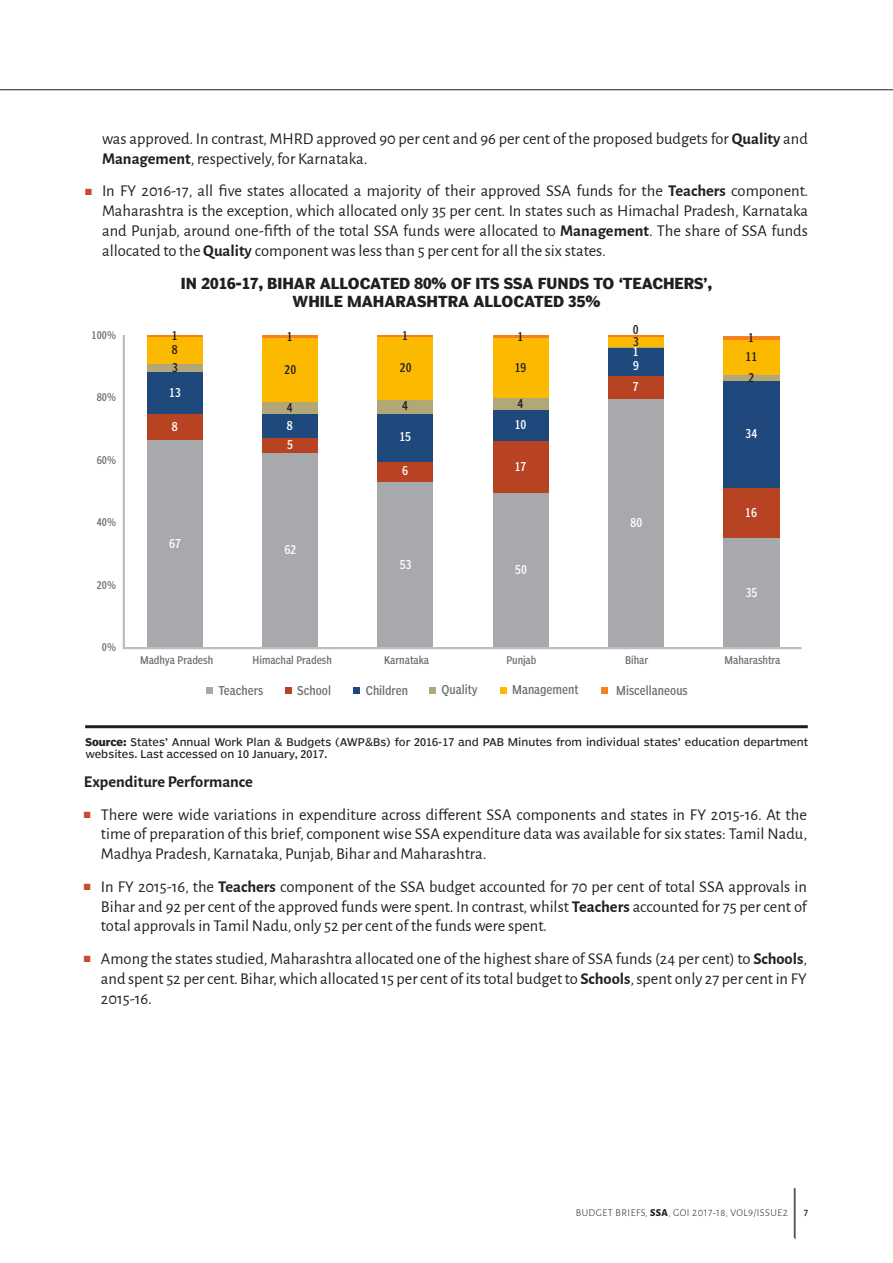
<style>
.page{position:relative;width:893px;height:1263px;background:#fff}
.page>*{position:absolute;margin:0;border:0;box-sizing:border-box;transform-origin:0 0}
.t1{font:16.5px/19.8px "Alegreya Sans";color:#231f20;text-align:justify}
.t2{font:700 16.5px "Alegreya Sans";color:#231f20}
.t3{font:700 15px "Poynter Agate One";color:#231f20}
.t4{font:12px "Poynter Agate One Comp";color:#6d6e70}
.t5{font:12px "Poynter Agate One Comp";color:#fff}
.t6{font:12px "Poynter Agate One Comp";color:#231f20}
.t7{font:10.5px/12.6px "Poynter Agate One";color:#231f20}
.t8{font:10.5px "Poynter Agate One Comp";color:#6d6e70}
.t9{font:300 10.5px "Alegreya Sans";letter-spacing:.04em;color:#231f20}
.t10{font:500 10.5px "Alegreya Sans";color:#231f20}
.s1{font-weight:700}
.s2{color:#ca4a2b}
.s3{font-weight:800}
</style>
<div class="page">
<hr style="left:0;top:89px;width:893px;height:1px;background:#231f20">
<svg style="left:794px;top:1188px;width:2px;height:51px"></svg>
<hr style="left:85px;top:725px;width:723px;height:3px;background:#231f20">
<div style="left:723px;top:538px;width:56px;height:110px;background:#a7a9ac"></div>
<div style="left:608px;top:399px;width:56px;height:249px;background:#a7a9ac"></div>
<div style="left:493px;top:493px;width:56px;height:155px;background:#a7a9ac"></div>
<div style="left:377px;top:482px;width:56px;height:166px;background:#a7a9ac"></div>
<div style="left:262px;top:453px;width:56px;height:195px;background:#a7a9ac"></div>
<div style="left:147px;top:440px;width:56px;height:208px;background:#a7a9ac"></div>
<div style="left:723px;top:488px;width:56px;height:50px;background:#b84322"></div>
<div style="left:608px;top:376px;width:56px;height:23px;background:#b84322"></div>
<div style="left:493px;top:441px;width:56px;height:52px;background:#b84322"></div>
<div style="left:377px;top:461px;width:56px;height:21px;background:#b84322"></div>
<div style="left:262px;top:438px;width:56px;height:15px;background:#b84322"></div>
<div style="left:147px;top:414px;width:56px;height:26px;background:#b84322"></div>
<div style="left:723px;top:381px;width:56px;height:107px;background:#1f497d"></div>
<div style="left:608px;top:348px;width:56px;height:28px;background:#1f497d"></div>
<div style="left:493px;top:410px;width:56px;height:31px;background:#1f497d"></div>
<div style="left:377px;top:413px;width:56px;height:48px;background:#1f497d"></div>
<div style="left:262px;top:414px;width:56px;height:24px;background:#1f497d"></div>
<div style="left:147px;top:372px;width:56px;height:42px;background:#1f497d"></div>
<div style="left:723px;top:375px;width:56px;height:6px;background:#b1a777"></div>
<hr style="left:608px;top:346px;width:56px;height:2px;background:#b1a777">
<div style="left:493px;top:398px;width:56px;height:12px;background:#b1a777"></div>
<div style="left:377px;top:400px;width:56px;height:13px;background:#b1a777"></div>
<div style="left:262px;top:401px;width:56px;height:13px;background:#b1a777"></div>
<div style="left:147px;top:363px;width:56px;height:9px;background:#b1a777"></div>
<div style="left:723px;top:339px;width:56px;height:36px;background:#fbba00"></div>
<div style="left:608px;top:337px;width:56px;height:9px;background:#fbba00"></div>
<div style="left:493px;top:338px;width:56px;height:60px;background:#fbba00"></div>
<div style="left:377px;top:337px;width:56px;height:63px;background:#fbba00"></div>
<div style="left:262px;top:338px;width:56px;height:63px;background:#fbba00"></div>
<div style="left:147px;top:337px;width:56px;height:26px;background:#fbba00"></div>
<hr style="left:723px;top:336px;width:56px;height:3px;background:#f5821f">
<hr style="left:608px;top:336px;width:56px;height:1px;background:#f5821f">
<hr style="left:493px;top:336px;width:56px;height:2px;background:#f5821f">
<hr style="left:377px;top:336px;width:56px;height:1px;background:#f5821f">
<hr style="left:262px;top:336px;width:56px;height:2px;background:#f5821f">
<hr style="left:147px;top:336px;width:56px;height:1px;background:#f5821f">
<div style="left:123px;top:335px;width:1px;height:314px;border:1px solid #bbbdc0"></div>
<div style="left:124px;top:647px;width:677px;height:2px;border:1px solid #bbbdc0"></div>
<div style="left:206px;top:687px;width:7px;height:6px;background:#a7a9ac"></div>
<svg style="left:285px;top:687px;width:6px;height:6px"></svg>
<svg style="left:354px;top:687px;width:6px;height:6px"></svg>
<div style="left:429px;top:687px;width:7px;height:6px;background:#b1a777"></div>
<svg style="left:500px;top:687px;width:6px;height:6px"></svg>
<svg style="left:602px;top:687px;width:6px;height:6px"></svg>
<p class="t1" style="left:102px;top:128px;width:707px">was approved. In contrast, MHRD approved 90 per cent and 96 per cent of the proposed budgets for <span class="s1">Quality</span> and<br><span class="s1">Management</span>, respectively, for Karnataka.</p>
<p class="t1" style="left:102px;top:180px;width:708px;text-indent:-17px"><span class="s2">■</span> In FY 2016-17, all five states allocated a majority of their approved SSA funds for the <span class="s1">Teachers</span> component.<br>Maharashtra is the exception, which allocated only 35 per cent. In states such as Himachal Pradesh, Karnataka and Punjab, around one-fifth of the total SSA funds were allocated to <span class="s1">Management</span>. The share of SSA funds allocated to the <span class="s1">Quality</span> component was less than 5 per cent for all the six states.</p>
<p class="t3" style="left:181px;top:274px;width:533px">IN 2016-17, BIHAR ALLOCATED 80% OF ITS SSA FUNDS TO ‘TEACHERS’,</p>
<p class="t3" style="left:293px;top:292px;width:309px">WHILE MAHARASHTRA ALLOCATED 35%</p>
<p class="t8" style="left:92px;top:329px;width:26px">100%</p>
<p class="t8" style="left:97px;top:391px;width:21px">80%</p>
<p class="t8" style="left:97px;top:454px;width:21px">60%</p>
<p class="t8" style="left:97px;top:516px;width:21px">40%</p>
<p class="t8" style="left:97px;top:579px;width:21px">20%</p>
<p class="t8" style="left:102px;top:641px;width:16px">0%</p>
<p class="t6" style="left:172px;top:329px;width:7px">1</p>
<p class="t6" style="left:287px;top:329px;width:7px">1</p>
<p class="t6" style="left:402px;top:329px;width:7px">1</p>
<p class="t6" style="left:517px;top:329px;width:7px">1</p>
<p class="t6" style="left:172px;top:343px;width:7px">8</p>
<p class="t6" style="left:172px;top:360px;width:7px">3</p>
<p class="t5" style="left:169px;top:385px;width:13px">13</p>
<p class="t5" style="left:172px;top:419px;width:7px">8</p>
<p class="t5" style="left:169px;top:536px;width:13px">67</p>
<p class="t6" style="left:284px;top:362px;width:13px">20</p>
<p class="t6" style="left:400px;top:361px;width:13px">20</p>
<p class="t6" style="left:515px;top:360px;width:13px">19</p>
<p class="t6" style="left:287px;top:400px;width:7px">4</p>
<p class="t6" style="left:402px;top:399px;width:7px">4</p>
<p class="t6" style="left:518px;top:396px;width:7px">4</p>
<p class="t5" style="left:287px;top:418px;width:7px">8</p>
<p class="t5" style="left:287px;top:438px;width:7px">5</p>
<p class="t5" style="left:285px;top:543px;width:13px">62</p>
<p class="t5" style="left:399px;top:429px;width:13px">15</p>
<p class="t5" style="left:515px;top:418px;width:13px">10</p>
<p class="t5" style="left:402px;top:464px;width:7px">6</p>
<p class="t5" style="left:515px;top:459px;width:13px">17</p>
<p class="t5" style="left:400px;top:557px;width:13px">53</p>
<p class="t5" style="left:515px;top:563px;width:13px">50</p>
<p class="t6" style="left:633px;top:323px;width:7px">0</p>
<p class="t6" style="left:633px;top:334px;width:7px">3</p>
<p class="t5" style="left:633px;top:345px;width:7px">1</p>
<p class="t5" style="left:633px;top:358px;width:7px">9</p>
<p class="t5" style="left:633px;top:379px;width:7px">7</p>
<p class="t5" style="left:630px;top:516px;width:13px">80</p>
<p class="t6" style="left:748px;top:330px;width:7px">1</p>
<p class="t6" style="left:745px;top:349px;width:13px">11</p>
<p class="t6" style="left:748px;top:370px;width:7px">2</p>
<p class="t5" style="left:746px;top:427px;width:13px">34</p>
<p class="t5" style="left:745px;top:505px;width:13px">16</p>
<p class="t5" style="left:746px;top:585px;width:13px">35</p>
<p class="t8" style="left:140px;top:654px;width:75px">Madhya Pradesh</p>
<p class="t8" style="left:253px;top:654px;width:81px">Himachal Pradesh</p>
<p class="t8" style="left:384px;top:654px;width:47px">Karnataka</p>
<p class="t8" style="left:506px;top:654px;width:32px">Punjab</p>
<p class="t8" style="left:625px;top:654px;width:25px">Bihar</p>
<p class="t8" style="left:725px;top:654px;width:57px">Maharashtra</p>
<p class="t4" style="left:218px;top:683px;width:46px">Teachers</p>
<p class="t4" style="left:297px;top:683px;width:35px">School</p>
<p class="t4" style="left:366px;top:683px;width:44px">Children</p>
<p class="t4" style="left:442px;top:682px;width:38px">Quality</p>
<p class="t4" style="left:512px;top:682px;width:68px">Management</p>
<p class="t4" style="left:616px;top:683px;width:73px">Miscellaneous</p>
<p class="t7" style="left:85px;top:735px;width:724px"><span class="s1">Source:</span> States’ Annual Work Plan &amp; Budgets (AWP&amp;Bs) for 2016-17 and PAB Minutes from individual states’ education department websites. Last accessed on 10 January, 2017.</p>
<p class="t2" style="left:84px;top:770px;width:171px">Expenditure Performance</p>
<p class="t1" style="left:101px;top:804px;width:708px;text-indent:-17px"><span class="s2">■</span> There were wide variations in expenditure across different SSA components and states in FY 2015-16. At the time of preparation of this brief, component wise SSA expenditure data was available for six states: Tamil Nadu, Madhya Pradesh, Karnataka, Punjab, Bihar and Maharashtra.</p>
<p class="t1" style="left:101px;top:876px;width:707px;text-indent:-17px"><span class="s2">■</span> In FY 2015-16, the <span class="s1">Teachers</span> component of the SSA budget accounted for 70 per cent of total SSA approvals in Bihar and 92 per cent of the approved funds were spent. In contrast, whilst <span class="s1">Teachers</span> accounted for 75 per cent of total approvals in Tamil Nadu, only 52 per cent of the funds were spent.</p>
<p class="t1" style="left:101px;top:948px;width:708px;text-indent:-17px"><span class="s2">■</span> Among the states studied, Maharashtra allocated one of the highest share of SSA funds (24 per cent) to <span class="s1">Schools</span>, and spent 52 per cent. Bihar, which allocated 15 per cent of its total budget to <span class="s1">Schools</span>, spent only 27 per cent in FY 2015-16.</p>
<p class="t9" style="left:576px;top:1206px;width:214px">BUDGET BRIEFS, <span class="s3">SSA</span>, GOI 2017-18, VOL9/ISSUE2</p>
<p class="t10" style="left:804px;top:1205px;width:6px">7</p>
</div>
